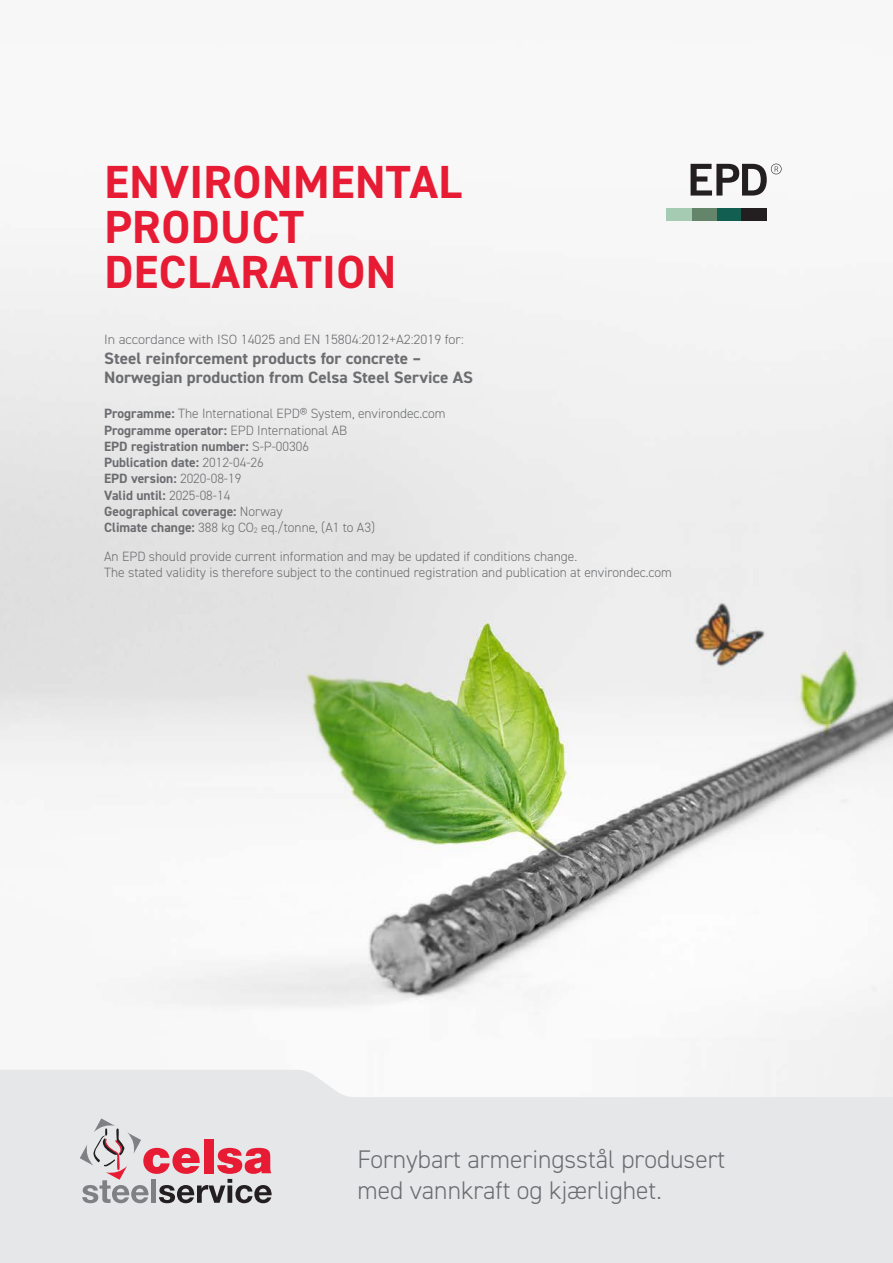
<style>
.page{position:relative;width:893px;height:1263px;background:#fff}
.page>*{position:absolute;margin:0;border:0;box-sizing:border-box;transform-origin:0 0}
.Rubbe_i_rött_fält{font:700 46.5px "DIN2014";letter-spacing:.01em;color:#e71c34}
.t1{font:300 25.5px/30.6px "DIN2014";color:#6c6d70}
.Rubbe_i_rött_fält-2{font:700 16.5px/19.8px "DIN2014";color:#6c6d70;scale:1.05 1}
.Brödtext_3-kolumn{font:300 13.5px/16.2px "DIN2014";color:#6c6d70}
.Rubbe_i_rött_fält-3{font:300 13.5px "DIN2014";color:#6c6d70;scale:1.05 1}
.s1{font-weight:700}
</style>
<div class="page">
<img style="left:0;top:163px;width:893px;height:907px">
<svg style="left:0;top:1070px;width:893px;height:193px;background:#e7e8ea"></svg>
<svg style="left:80px;top:1118px;width:192px;height:85px;background:#d0b3b8"></svg>
<div style="left:716px;top:208px;width:25px;height:12px;background:#125f51"></div>
<div style="left:691px;top:208px;width:25px;height:12px;background:#65856b"></div>
<div style="left:666px;top:208px;width:25px;height:12px;background:#a5cbb2"></div>
<div style="left:741px;top:208px;width:25px;height:12px;background:#231f20"></div>
<svg style="left:691px;top:164px;width:91px;height:32px"></svg>
<p class="Rubbe_i_rött_fält" style="left:104px;top:151px;width:359px">ENVIRONMENTAL</p>
<p class="Rubbe_i_rött_fält" style="left:104px;top:196px;width:201px">PRODUCT</p>
<p class="Rubbe_i_rött_fält" style="left:104px;top:241px;width:293px">DECLARATION</p>
<p class="Rubbe_i_rött_fält-3" style="left:104px;top:331px;width:344px">In accordance with ISO 14025 and EN 15804:2012+A2:2019 for:</p>
<p class="Rubbe_i_rött_fält-2" style="left:104px;top:348px;width:353px">Steel reinforcement products for concrete –<br>Norwegian production from Celsa Steel Service AS</p>
<p class="Brödtext_3-kolumn" style="left:104px;top:406px;width:343px"><span class="s1">Programme:</span> The International EPD® System, environdec.com <span class="s1">Programme operator:</span> EPD International AB<br><span class="s1">EPD registration number:</span> S-P-00306<br><span class="s1">Publication date:</span> 2012-04-26<br><span class="s1">EPD version:</span> 2020-08-19<br><span class="s1">Valid until:</span> 2025-08-14<br><span class="s1">Geographical coverage:</span> Norway<br><span class="s1">Climate change:</span> 388 kg CO<sub>2</sub> eq./tonne, (A1 to A3)</p>
<p class="Brödtext_3-kolumn" style="left:104px;top:548px;width:569px">An EPD should provide current information and may be updated if conditions change.<br>The stated validity is therefore subject to the continued registration and publication at environdec.com</p>
<p class="t1" style="left:358px;top:1144px;width:369px">Fornybart armeringsstål produsert med vannkraft og kjærlighet.</p>
</div>
